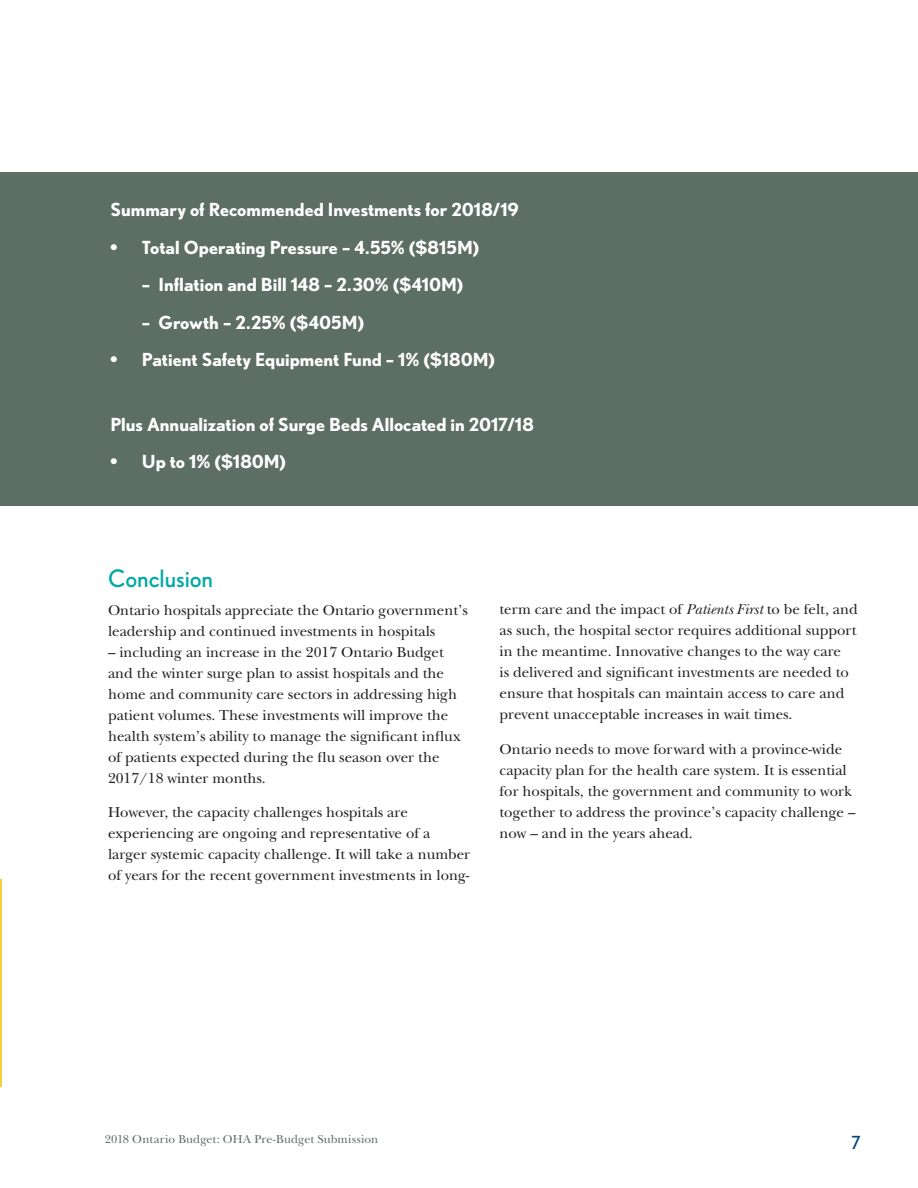
<style>
.page{position:relative;width:918px;height:1188px;background:#fff}
.page>*{position:absolute;margin:0;border:0;box-sizing:border-box;transform-origin:0 0}
.subtitling{font:24px "Nobel";letter-spacing:-.005em;color:#00a9a7}
.t1{font:700 18px "Nobel";color:#fff}
.t2{font:18px "Nobel";color:#00467e}
.t3{font:15px/21px "New Baskerville";color:#231f20}
.t4{font:12px "New Baskerville";letter-spacing:.01em;color:#5d6e65}
.s1{font-style:italic}
</style>
<div class="page">
<hr style="left:0;top:879px;width:2px;height:207px;background:#f2cf3c">
<div style="left:0;top:173px;width:918px;height:333px;background:#5d6e65"></div>
<p class="t1" style="left:110px;top:199px;width:410px">Summary of Recommended Investments for 2018/19</p>
<p class="t1" style="left:110px;top:237px;width:370px">• Total Operating Pressure – 4.55% ($815M)</p>
<p class="t1" style="left:142px;top:274px;width:323px">– Inflation and Bill 148 – 2.30% ($410M)</p>
<p class="t1" style="left:142px;top:312px;width:224px">– Growth – 2.25% ($405M)</p>
<p class="t1" style="left:110px;top:349px;width:386px">• Patient Safety Equipment Fund – 1% ($180M)</p>
<p class="t1" style="left:110px;top:414px;width:425px">Plus Annualization of Surge Beds Allocated in 2017/18</p>
<p class="t1" style="left:110px;top:451px;width:177px">• Up to 1% ($180M)</p>
<p class="subtitling" style="left:108px;top:564px;width:107px">Conclusion</p>
<p class="t3" style="left:108px;top:599px;width:361px">Ontario hospitals appreciate the Ontario government’s leadership and continued investments in hospitals</p>
<p class="t3" style="left:108px;top:641px;width:354px">– including an increase in the 2017 Ontario Budget and the winter surge plan to assist hospitals and the home and community care sectors in addressing high patient volumes. These investments will improve the health system’s ability to manage the significant influx of patients expected during the flu season over the 2017/18 winter months.</p>
<p class="t3" style="left:108px;top:802px;width:364px">However, the capacity challenges hospitals are experiencing are ongoing and representative of a larger systemic capacity challenge. It will take a number of years for the recent government investments in long-</p>
<p class="t3" style="left:500px;top:599px;width:360px">term care and the impact of <span class="s1">Patients First</span> to be felt, and as such, the hospital sector requires additional support in the meantime. Innovative changes to the way care<br>is delivered and significant investments are needed to ensure that hospitals can maintain access to care and prevent unacceptable increases in wait times.</p>
<p class="t3" style="left:500px;top:738px;width:358px">Ontario needs to move forward with a province-wide capacity plan for the health care system. It is essential for hospitals, the government and community to work together to address the province’s capacity challenge – now – and in the years ahead.</p>
<p class="t4" style="left:105px;top:1132px;width:275px">2018 Ontario Budget: OHA Pre-Budget Submission</p>
<p class="t2" style="left:851px;top:1132px;width:11px">7</p>
</div>
